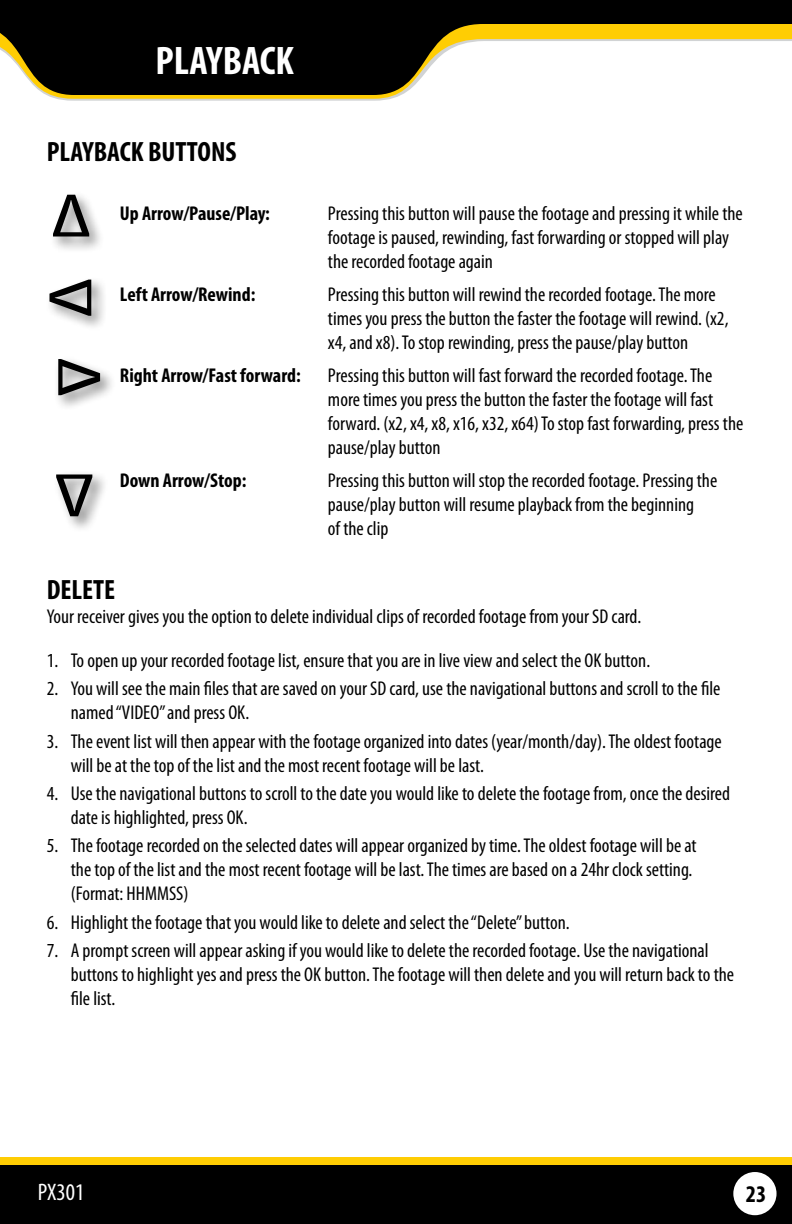
<style>
.page{position:relative;width:792px;height:1224px;background:#fff}
.page>*{position:absolute;margin:0;border:0;box-sizing:border-box;transform-origin:0 0}
.t1{font:condensed 62px "Myriad Pro";color:#000;scale:1.5 1}
.t2{font:700 condensed 40px "Myriad Pro";color:#fff}
.t3{font:700 condensed 28px "Myriad Pro";color:#000}
.t4{font:condensed 24px "Myriad Pro";color:#fff}
.t5{font:700 condensed 24px "Myriad Pro";color:#000}
.t6{font:condensed 20px/24px "Myriad Pro";color:#000}
.t7{font:700 condensed 20px "Myriad Pro";color:#000}
</style>
<div class="page">
<div style="left:0;top:1158px;width:792px;height:18px;background:#ffcd03"></div>
<div style="left:0;top:1166px;width:792px;height:58px;background:#000"></div>
<svg style="left:47px;top:95px;width:354px;height:4px"></svg>
<svg style="left:0;top:0;width:792px;height:95px;fill:#000"></svg>
<div style="left:733px;top:1172px;width:44px;height:43px;background:#fff;border-radius:50%"></div>
<div style="left:48px;top:190px;width:56px;height:64px;background:#000;opacity:.5"></div>
<div style="left:45px;top:275px;width:63px;height:56px;background:#000;opacity:.5"></div>
<div style="left:53px;top:354px;width:64px;height:56px;background:#000;opacity:.5"></div>
<div style="left:51px;top:470px;width:57px;height:64px;background:#000;opacity:.5"></div>
<h2 class="t2" style="left:156px;top:36px;width:140px">PLAYBACK</h2>
<h3 class="t3" style="left:47px;top:134px;width:191px">PLAYBACK BUTTONS</h3>
<h1 class="t1" style="left:51px;top:179px;width:29px">Δ</h1>
<p class="t7" style="left:120px;top:201px;width:151px">Up Arrow/Pause/Play:</p>
<p class="t6" style="left:328px;top:201px;width:416px">Pressing this button will pause the footage and pressing it while the footage is paused, rewinding, fast forwarding or stopped will play the recorded footage again</p>
<p class="t7" style="left:120px;top:282px;width:137px">Left Arrow/Rewind:</p>
<p class="t6" style="left:328px;top:282px;width:402px">Pressing this button will rewind the recorded footage. The more times you press the button the faster the footage will rewind. (x2, x4, and x8). To stop rewinding, press the pause/play button</p>
<p class="t7" style="left:120px;top:363px;width:182px">Right Arrow/Fast forward:</p>
<p class="t6" style="left:328px;top:363px;width:417px">Pressing this button will fast forward the recorded footage. The more times you press the button the faster the footage will fast forward. (x2, x4, x8, x16, x32, x64) To stop fast forwarding, press the pause/play button</p>
<p class="t7" style="left:120px;top:468px;width:128px">Down Arrow/Stop:</p>
<p class="t6" style="left:328px;top:468px;width:391px">Pressing this button will stop the recorded footage. Pressing the pause/play button will resume playback from the beginning<br>of the clip</p>
<h1 class="t1" style="left:33px;top:318px;width:29px;rotate:-90deg">Δ</h1>
<h1 class="t1" style="left:116px;top:357px;width:29px;rotate:90deg">Δ</h1>
<h1 class="t1" style="left:95px;top:532px;width:29px;rotate:-180deg">Δ</h1>
<h3 class="t3" style="left:47px;top:572px;width:70px">DELETE</h3>
<p class="t6" style="left:47px;top:604px;width:596px">Your receiver gives you the option to delete individual clips of recorded footage from your SD card.</p>
<p class="t6" style="left:47px;top:648px;width:605px">1. To open up your recorded footage list, ensure that you are in live view and select the OK button.</p>
<p class="t6" style="left:71px;top:676px;width:651px;text-indent:-24px">2. You will see the main files that are saved on your SD card, use the navigational buttons and scroll to the file named “VIDEO” and press OK.</p>
<p class="t6" style="left:71px;top:729px;width:653px;text-indent:-24px">3. The event list will then appear with the footage organized into dates (year/month/day). The oldest footage will be at the top of the list and the most recent footage will be last.</p>
<p class="t6" style="left:71px;top:781px;width:661px;text-indent:-24px">4. Use the navigational buttons to scroll to the date you would like to delete the footage from, once the desired date is highlighted, press OK.</p>
<p class="t6" style="left:71px;top:833px;width:627px;text-indent:-24px">5. The footage recorded on the selected dates will appear organized by time. The oldest footage will be at the top of the list and the most recent footage will be last. The times are based on a 24hr clock setting. (Format: HHMMSS)</p>
<p class="t6" style="left:47px;top:910px;width:524px">6. Highlight the footage that you would like to delete and select the “Delete” button.</p>
<p class="t6" style="left:71px;top:938px;width:665px;text-indent:-24px">7. A prompt screen will appear asking if you would like to delete the recorded footage. Use the navigational buttons to highlight yes and press the OK button. The footage will then delete and you will return back to the file list.</p>
<p class="t4" style="left:38px;top:1177px;width:48px">PX301</p>
<p class="t5" style="left:746px;top:1179px;width:22px">23</p>
</div>
